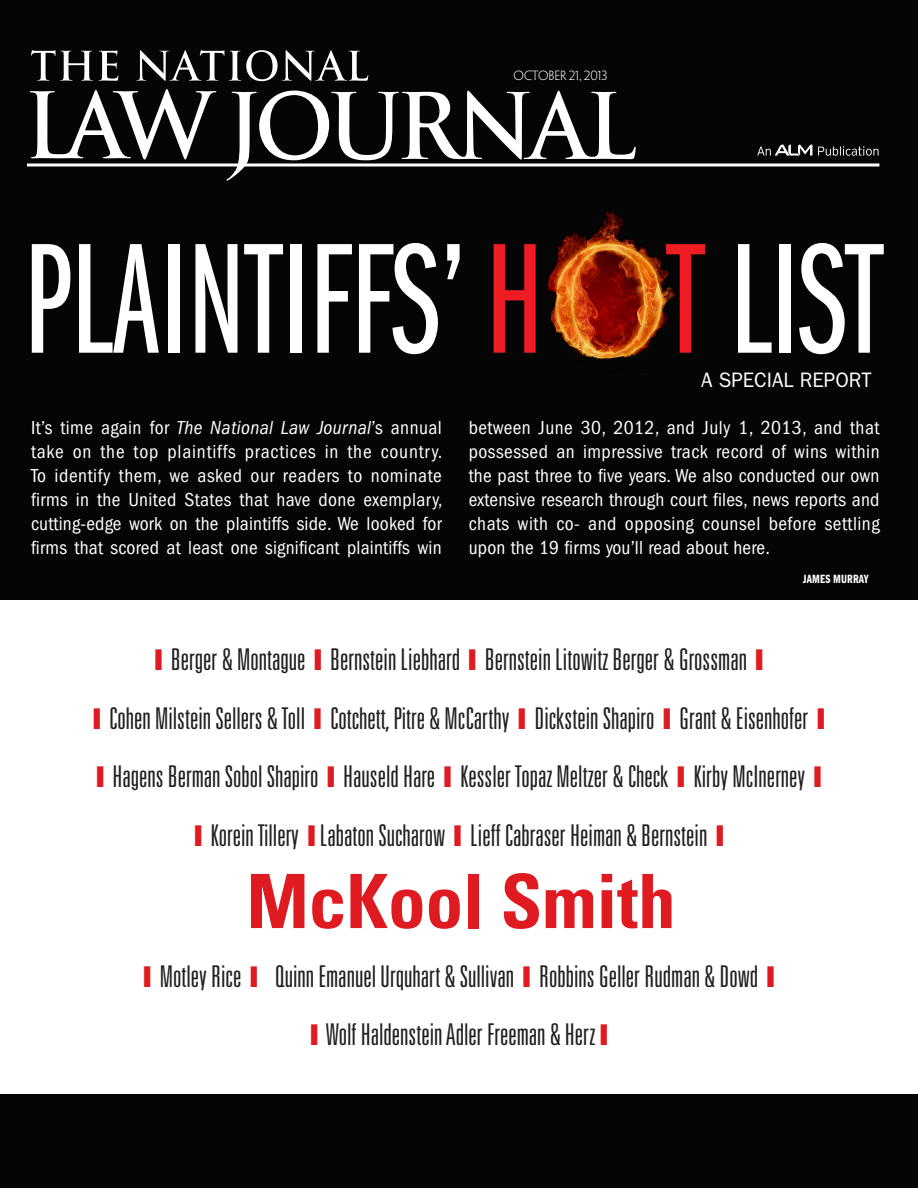
<style>
.page{position:relative;width:918px;height:1188px;background:#fff}
.page>*{position:absolute;margin:0;border:0;box-sizing:border-box;transform-origin:0 0}
.HEAD_banner{font:162.9px "ITC Franklin Gothic Std Bk X Cp";color:#fff}
.NAME_hotlist{font:700 condensed 75px "Univers LT Std";color:#e01a21}
.NAME_hotlist-2{font:300 ultra-condensed 30px/58.5px "Univers LT Std";color:#231f20;text-align:center}
.HEAD_LT_front{font:21px "ITC Franklin Gothic Std";color:#fff}
.HEAD_intro{font:condensed 19.5px/24px "ITC Franklin Gothic Std";letter-spacing:.01em;color:#fff;text-align:justify}
.CAPTION_white{font:12.3px "ITC Franklin Gothic Std Dm Cp";letter-spacing:.01em;color:#fff}
.FURNITURE_topslug{font:300 12px "Penumbra Flare Std";letter-spacing:-.01em;color:#fff}
.s1{color:#ee1d23}
.s2{font-style:italic}
</style>
<div class="page">
<div style="left:0;top:0;width:918px;height:600px;background:#040504"></div>
<div style="left:0;top:1095px;width:918px;height:93px;background:#040504"></div>
<svg style="left:818px;top:146px;width:61px;height:10px"></svg>
<svg style="left:757px;top:145px;width:55px;height:11px"></svg>
<hr style="left:27px;top:163px;width:852px;height:3px;background:#fff">
<svg style="left:227px;top:91px;width:409px;height:90px"></svg>
<svg style="left:31px;top:50px;width:337px;height:31px"></svg>
<svg style="left:30px;top:89px;width:186px;height:71px"></svg>
<img style="left:547px;top:211px;width:128px;height:157px">
<p class="FURNITURE_topslug" style="left:514px;top:68px;width:95px">OCTOBER 21, 2013</p>
<p class="HEAD_banner" style="left:24px;top:215px;width:860px">PLAINTIFFS’ <span class="s1">H T</span> LIST</p>
<p class="HEAD_LT_front" style="left:701px;top:368px;width:172px">A SPECIAL REPORT</p>
<p class="HEAD_intro" style="left:31px;top:415px;width:413px">It’s time again for <span class="s2">The National Law Journal</span>’s annual take on the top plaintiffs practices in the country.<br>To identify them, we asked our readers to nominate firms in the United States that have done exemplary, cutting-edge work on the plaintiffs side. We looked for firms that scored at least one significant plaintiffs win</p>
<p class="HEAD_intro" style="left:469px;top:415px;width:413px">between June 30, 2012, and July 1, 2013, and that possessed an impressive track record of wins within the past three to five years. We also conducted our own extensive research through court files, news reports and chats with co- and opposing counsel before settling upon the 19 firms you’ll read about here.</p>
<p class="CAPTION_white" style="left:803px;top:572px;width:67px">JAMES MURRAY</p>
<p class="NAME_hotlist-2" style="left:109px;top:630px;width:701px">Berger &amp; Montague Bernstein Liebhard Bernstein Litowitz Berger &amp; Grossman<br>Cohen Milstein Sellers &amp; Toll Cotchett, Pitre &amp; McCarthy Dickstein Shapiro Grant &amp; Eisenhofer Hagens Berman Sobol Shapiro Hauseld Hare Kessler Topaz Meltzer &amp; Check Kirby McInerney Korein Tillery Labaton Sucharow Lieff Cabraser Heiman &amp; Bernstein</p>
<p class="NAME_hotlist" style="left:246px;top:855px;width:431px">McKool Smith</p>
<p class="NAME_hotlist-2" style="left:160px;top:947px;width:600px">Motley Rice Quinn Emanuel Urquhart &amp; Sullivan Robbins Geller Rudman &amp; Dowd<br>Wolf Haldenstein Adler Freeman &amp; Herz</p>
</div>
